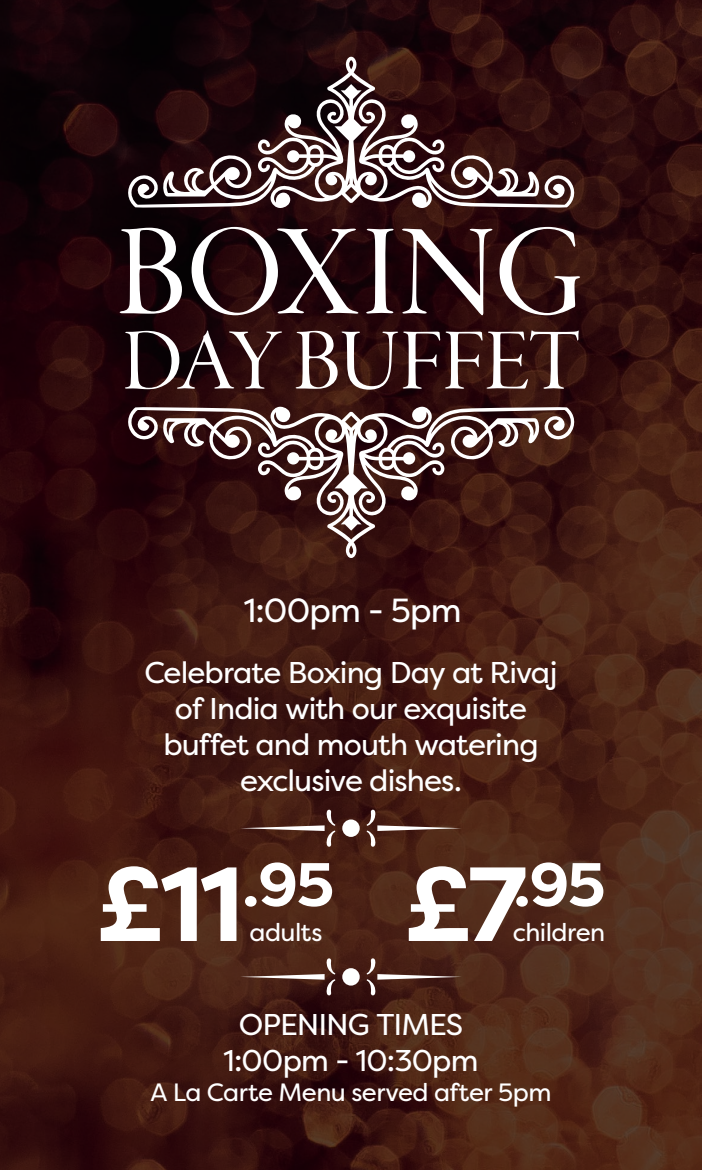
<style>
.page{position:relative;width:702px;height:1170px;background:#fff}
.page>*{position:absolute;margin:0;border:0;box-sizing:border-box;transform-origin:0 0}
.t1{font:700 105px "Filson Pro";color:#fff}
.t2{font:700 61.25px "Filson Pro";color:#fff}
.t3{font:33.25px "Filson Pro";letter-spacing:-.02em;color:#fff}
.t4{font:30px/36px "Filson Pro";letter-spacing:-.03em;color:#fff;text-align:center}
.t5{font:25px "Filson Pro";letter-spacing:-.02em;color:#fff}
.s1{font-size:105px}
</style>
<div class="page">
<img style="left:0;top:0;width:702px;height:1169px">
<svg style="left:126px;top:406px;width:450px;height:152px;background:#563837"></svg>
<svg style="left:126px;top:56px;width:450px;height:152px;background:#493234"></svg>
<svg style="left:125px;top:330px;width:453px;height:59px"></svg>
<svg style="left:120px;top:227px;width:460px;height:88px"></svg>
<div style="left:342px;top:819px;width:17px;height:17px;background:#fff;border-radius:50%"></div>
<svg style="left:240px;top:808px;width:95px;height:39px;background:#573228"></svg>
<svg style="left:366px;top:808px;width:95px;height:39px;background:#5b3629"></svg>
<div style="left:342px;top:968px;width:17px;height:17px;background:#fff;border-radius:50%"></div>
<svg style="left:240px;top:957px;width:95px;height:39px;background:#59352b"></svg>
<svg style="left:366px;top:957px;width:95px;height:39px;background:#553129"></svg>
<p class="t3" style="left:244px;top:587px;width:219px">1:00pm - 5pm</p>
<p class="t4" style="left:144px;top:653px;width:414px">Celebrate Boxing Day at Rivaj of India with our exquisite buffet and mouth watering exclusive dishes.</p>
<h1 class="t1" style="left:97px;top:837px;width:238px">£11<sup>.95</sup></h1>
<p class="t5" style="left:249px;top:915px;width:74px">adults</p>
<h2 class="t2" style="left:405px;top:845px;width:202px"><span class="s1">£7</span>.95</h2>
<p class="t5" style="left:513px;top:915px;width:94px">children</p>
<p class="t4" style="left:223px;top:1006px;width:256px">OPENING TIMES<br>1:00pm - 10:30pm</p>
<p class="t5" style="left:150px;top:1075px;width:403px">A La Carte Menu served after 5pm</p>
</div>
